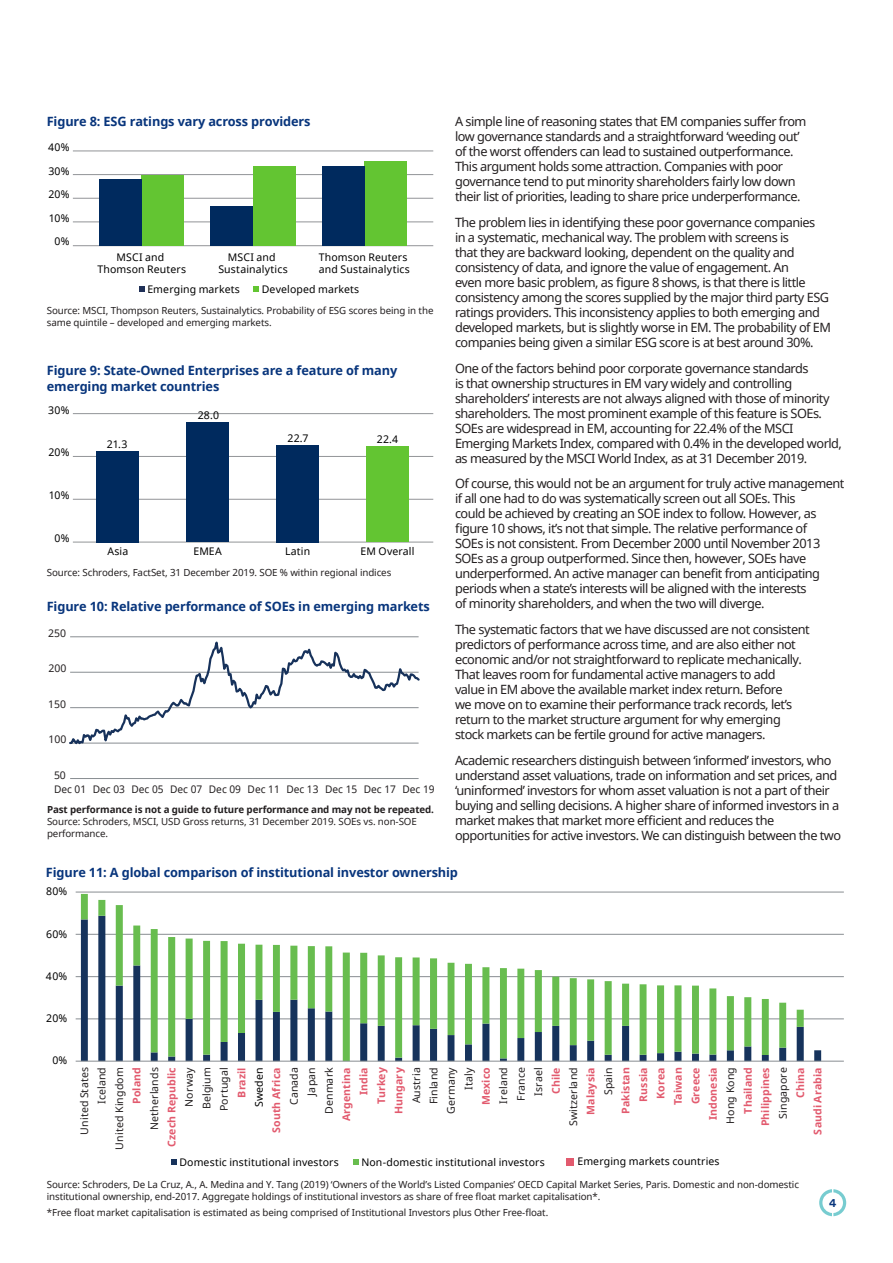
<style>
.page{position:relative;width:893px;height:1263px;background:#fff}
.page>*{position:absolute;margin:0;border:0;box-sizing:border-box;transform-origin:0 0}
._8_5_10_Body_Text_Bl{font:12.75px/15px "Noto Sans";letter-spacing:-.04em;color:#231f20}
._8_5_10_Sub_Head_Bod{font:700 12.75px/15.8px "Noto Sans";letter-spacing:-.01em;color:#08357c}
.t1{font:700 11.25px "Schroders Circular TT";color:#08357c}
.t2{font:10.5px/17.4px "Noto Sans";letter-spacing:.01em;color:#231f20;text-align:right}
.t3{font:10.5px/12.6px "Noto Sans";letter-spacing:.015em;color:#010000;text-align:center}
.t4{font:10.5px "Noto Sans";letter-spacing:.015em;color:#000001}
._6_5_8_Source_Text{font:9.75px/12px "Noto Sans";letter-spacing:-.01em;color:#231f20}
.s1{font-weight:700}
.s2{font-weight:700;color:#e25a6e}
.s3{color:#000001}
</style>
<div class="page">
<hr style="left:73px;top:151px;width:360px;height:1px;background:#929497">
<hr style="left:73px;top:174px;width:360px;height:1px;background:#929497">
<hr style="left:73px;top:222px;width:360px;height:1px;background:#929497">
<hr style="left:73px;top:245px;width:360px;height:1px;background:#929497">
<svg style="left:140px;top:286px;width:5px;height:5px"></svg>
<hr style="left:73px;top:198px;width:360px;height:1px;background:#929497">
<div style="left:142px;top:175px;width:42px;height:71px;background:#63c532"></div>
<div style="left:99px;top:179px;width:43px;height:67px;background:#002a5e"></div>
<div style="left:253px;top:166px;width:42px;height:80px;background:#63c532"></div>
<div style="left:211px;top:206px;width:42px;height:40px;background:#002a5e"></div>
<div style="left:364px;top:161px;width:43px;height:85px;background:#63c532"></div>
<div style="left:322px;top:166px;width:42px;height:80px;background:#002a5e"></div>
<svg style="left:254px;top:286px;width:5px;height:5px"></svg>
<hr style="left:73px;top:413px;width:360px;height:1px;background:#929497">
<hr style="left:73px;top:456px;width:360px;height:1px;background:#929497">
<hr style="left:73px;top:499px;width:360px;height:1px;background:#929497">
<hr style="left:73px;top:542px;width:360px;height:1px;background:#929497">
<div style="left:97px;top:451px;width:42px;height:91px;background:#002a5e"></div>
<div style="left:186px;top:422px;width:43px;height:120px;background:#002a5e"></div>
<div style="left:276px;top:445px;width:43px;height:97px;background:#002a5e"></div>
<div style="left:366px;top:446px;width:43px;height:96px;background:#63c532"></div>
<hr style="left:70px;top:778px;width:349px;height:1px;background:#888d91">
<svg style="left:69px;top:636px;width:351px;height:109px"></svg>
<svg style="left:172px;top:1159px;width:5px;height:5px"></svg>
<svg style="left:353px;top:1160px;width:6px;height:5px"></svg>
<div style="left:566px;top:1158px;width:8px;height:8px;background:#e25a6e"></div>
<hr style="left:76px;top:1019px;width:768px;height:1px;background:#888d91">
<hr style="left:76px;top:976px;width:768px;height:1px;background:#888d91">
<hr style="left:76px;top:934px;width:768px;height:1px;background:#888d91">
<hr style="left:76px;top:892px;width:768px;height:1px;background:#888d91">
<svg style="left:81px;top:894px;width:723px;height:167px"></svg>
<hr style="left:76px;top:1061px;width:768px;height:1px;background:#888d91">
<svg style="left:819px;top:1189px;width:27px;height:27px"></svg>
<p class="_8_5_10_Body_Text_Bl" style="left:455px;top:114px;width:353px">A simple line of reasoning states that EM companies suffer from low governance standards and a straightforward ‘weeding out’ of the worst offenders can lead to sustained outperformance.<br>This argument holds some attraction. Companies with poor governance tend to put minority shareholders fairly low down their list of priorities, leading to share price underperformance.</p>
<p class="_8_5_10_Body_Text_Bl" style="left:455px;top:214px;width:378px">The problem lies in identifying these poor governance companies<br>in a systematic, mechanical way. The problem with screens is<br>that they are backward looking, dependent on the quality and consistency of data, and ignore the value of engagement. An<br>even more basic problem, as figure 8 shows, is that there is little consistency among the scores supplied by the major third party ESG ratings providers. This inconsistency applies to both emerging and developed markets, but is slightly worse in EM. The probability of EM companies being given a similar ESG score is at best around 30%.</p>
<p class="_8_5_10_Body_Text_Bl" style="left:455px;top:360px;width:388px">One of the factors behind poor corporate governance standards<br>is that ownership structures in EM vary widely and controlling shareholders’ interests are not always aligned with those of minority shareholders. The most prominent example of this feature is SOEs.<br>SOEs are widespread in EM, accounting for 22.4% of the MSCI Emerging Markets Index, compared with 0.4% in the developed world, as measured by the MSCI World Index, as at 31 December 2019.</p>
<p class="_8_5_10_Body_Text_Bl" style="left:455px;top:476px;width:391px">Of course, this would not be an argument for truly active management if all one had to do was systematically screen out all SOEs. This<br>could be achieved by creating an SOE index to follow. However, as figure 10 shows, it’s not that simple. The relative performance of<br>SOEs is not consistent. From December 2000 until November 2013<br>SOEs as a group outperformed. Since then, however, SOEs have underperformed. An active manager can benefit from anticipating periods when a state’s interests will be aligned with the interests<br>of minority shareholders, and when the two will diverge.</p>
<p class="_8_5_10_Body_Text_Bl" style="left:455px;top:621px;width:356px">The systematic factors that we have discussed are not consistent predictors of performance across time, and are also either not economic and/or not straightforward to replicate mechanically.<br>That leaves room for fundamental active managers to add<br>value in EM above the available market index return. Before<br>we move on to examine their performance track records, let’s return to the market structure argument for why emerging stock markets can be fertile ground for active managers.</p>
<p class="_8_5_10_Body_Text_Bl" style="left:455px;top:752px;width:388px">Academic researchers distinguish between ‘informed’ investors, who understand asset valuations, trade on information and set prices, and ‘uninformed’ investors for whom asset valuation is not a part of their buying and selling decisions. A higher share of informed investors in a market makes that market more efficient and reduces the opportunities for active investors. We can distinguish between the two</p>
<p class="_8_5_10_Sub_Head_Bod" style="left:46px;top:864px;width:414px">Figure 11: A global comparison of institutional investor ownership</p>
<p class="_8_5_10_Sub_Head_Bod" style="left:47px;top:113px;width:265px">Figure 8: ESG ratings vary across providers</p>
<p class="t3" style="left:48px;top:141px;width:23px">40%</p>
<p class="t3" style="left:48px;top:164px;width:23px">30%</p>
<p class="t3" style="left:49px;top:188px;width:23px">20%</p>
<p class="t3" style="left:49px;top:211px;width:22px">10%</p>
<p class="t3" style="left:55px;top:235px;width:16px">0%</p>
<p class="t3" style="left:97px;top:250px;width:90px">MSCI and<br>Thomson Reuters</p>
<p class="t3" style="left:218px;top:250px;width:71px">MSCI and<br>Sustainalytics</p>
<p class="t3" style="left:319px;top:250px;width:93px;text-align:left">Thomson Reuters and Sustainalytics</p>
<p class="t3" style="left:147px;top:283px;width:94px">Emerging markets</p>
<p class="t3" style="left:262px;top:283px;width:99px">Developed markets</p>
<p class="_6_5_8_Source_Text" style="left:47px;top:304px;width:388px">Source: MSCI, Thompson Reuters, Sustainalytics. Probability of ESG scores being in the same quintile – developed and emerging markets.</p>
<p class="_8_5_10_Sub_Head_Bod" style="left:47px;top:362px;width:352px">Figure 9: State-Owned Enterprises are a feature of many emerging market countries</p>
<p class="t3" style="left:48px;top:403px;width:23px">30%</p>
<p class="t3" style="left:198px;top:409px;width:23px">28.0</p>
<p class="t3" style="left:287px;top:432px;width:23px">22.7</p>
<p class="t3" style="left:377px;top:433px;width:23px">22.4</p>
<p class="t3" style="left:107px;top:437px;width:22px">21.3</p>
<p class="t3" style="left:49px;top:446px;width:23px">20%</p>
<p class="t3" style="left:49px;top:489px;width:22px">10%</p>
<p class="t3" style="left:55px;top:532px;width:16px">0%</p>
<p class="t3" style="left:107px;top:545px;width:22px">Asia</p>
<p class="t3" style="left:193px;top:545px;width:30px">EMEA</p>
<p class="t3" style="left:285px;top:545px;width:27px">Latin</p>
<p class="t3" style="left:361px;top:545px;width:55px">EM Overall</p>
<p class="_6_5_8_Source_Text" style="left:47px;top:567px;width:346px">Source: Schroders, FactSet, 31 December 2019. SOE % within regional indices</p>
<p class="_8_5_10_Sub_Head_Bod" style="left:47px;top:598px;width:384px">Figure 10: Relative performance of SOEs in emerging markets</p>
<p class="t2" style="left:48px;top:624px;width:19px">250</p>
<p class="t2" style="left:48px;top:659px;width:19px">200</p>
<p class="t2" style="left:48px;top:695px;width:19px">150</p>
<p class="t2" style="left:48px;top:730px;width:19px">100</p>
<p class="t2" style="left:54px;top:766px;width:13px">50</p>
<p class="t2" style="left:54px;top:780px;width:382px">Dec 01 Dec 03 Dec 05 Dec 07 Dec 09 Dec 11 Dec 13 Dec 15 Dec 17 Dec 19</p>
<p class="_6_5_8_Source_Text" style="left:47px;top:803px;width:389px"><span class="s1">Past performance is not a guide to future performance and may not be repeated.<br></span>Source: Schroders, MSCI, USD Gross returns, 31 December 2019. SOEs vs. non-SOE performance.</p>
<p class="t4" style="left:46px;top:884px;width:23px">80%</p>
<p class="t4" style="left:46px;top:926px;width:23px">60%</p>
<p class="t4" style="left:46px;top:969px;width:23px">40%</p>
<p class="t4" style="left:46px;top:1011px;width:23px">20%</p>
<p class="t4" style="left:52px;top:1053px;width:16px">0%</p>
<p class="t2" style="left:75px;top:1149px;width:84px;rotate:-90deg">United States<br>Iceland<br>United Kingdom<br><span class="s2">Poland<br></span>Netherlands<br><span class="s2">Czech Republic<br></span>Norway<br>Belgium<br>Portugal<br><span class="s2">Brazil<br></span><span class="s3">Sweden<br></span><span class="s2">South Africa<br></span>Canada<br>Japan<br>Denmark<br><span class="s2">Argentina<br>India<br>Turkey<br>Hungary<br></span>Austria<br>Finland<br>Germany<br>Italy<br><span class="s2">Mexico<br></span>Ireland<br>France<br>Israel<br><span class="s2">Chile<br></span>Switzerland<br><span class="s2">Malaysia<br></span>Spain<br><span class="s2">Pakistan<br>Russia<br>Korea<br>Taiwan<br>Greece<br>Indonesia<br></span>Hong Kong<br><span class="s2">Thailand<br>Philippines<br></span>Singapore<br><span class="s2">China<br>Saudi Arabia</span></p>
<p class="t4" style="left:179px;top:1154px;width:161px">Domestic institutional investors</p>
<p class="t4" style="left:361px;top:1154px;width:185px">Non-domestic institutional investors</p>
<p class="t4" style="left:577px;top:1154px;width:144px">Emerging markets countries</p>
<p class="_6_5_8_Source_Text" style="left:47px;top:1178px;width:754px">Source: Schroders, De La Cruz, A., A. Medina and Y. Tang (2019) ‘Owners of the World’s Listed Companies’ OECD Capital Market Series, Paris. Domestic and non-domestic institutional ownership, end-2017. Aggregate holdings of institutional investors as share of free float market capitalisation*.</p>
<p class="_6_5_8_Source_Text" style="left:47px;top:1206px;width:503px">*Free float market capitalisation is estimated as being comprised of Institutional Investors plus Other Free-float.</p>
<p class="t1" style="left:829px;top:1195px;width:9px">4</p>
</div>
